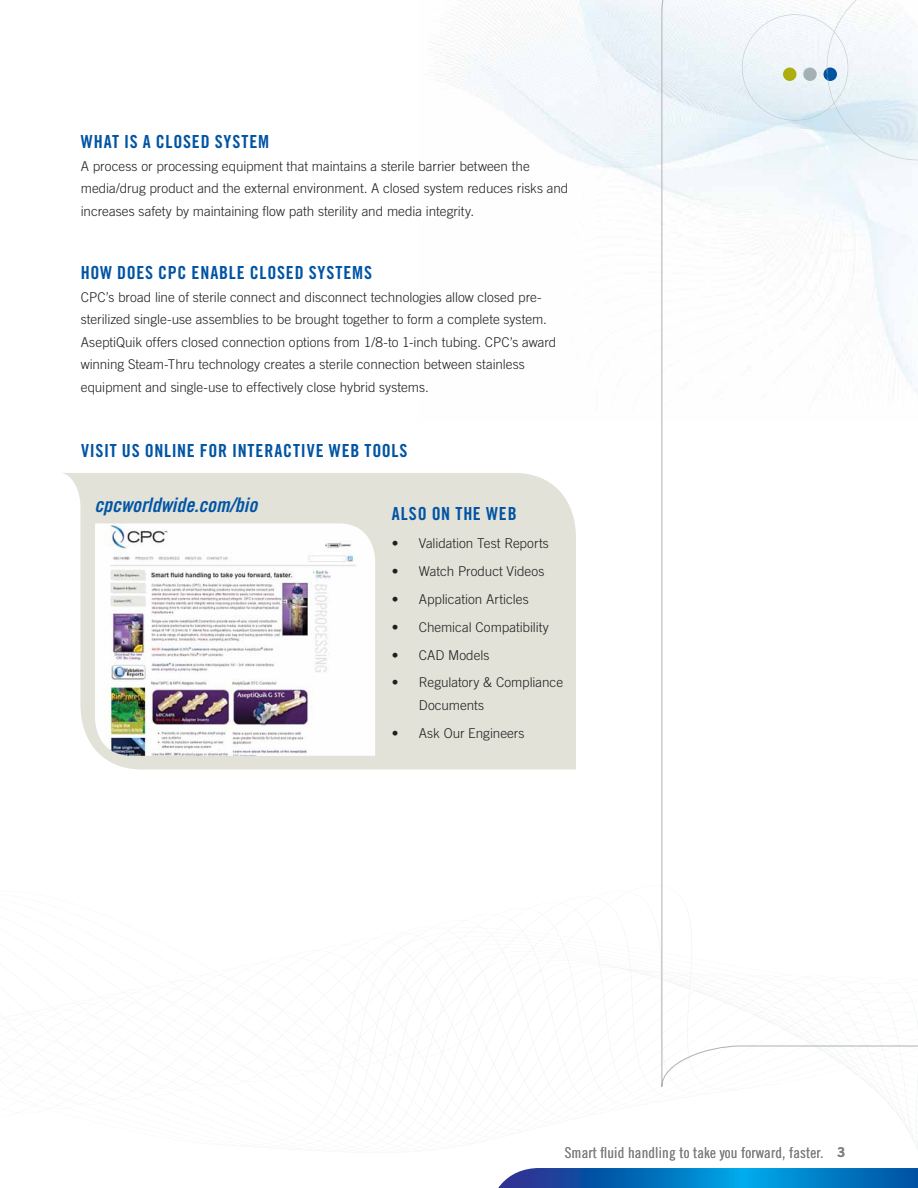
<style>
.page{position:relative;width:918px;height:1188px;background:#fff}
.page>*{position:absolute;margin:0;border:0;box-sizing:border-box;transform-origin:0 0}
.t1{font:20.1px "Trade Gothic LT Pro Bd Cn 20 Obl";letter-spacing:.005em;color:#0055a5}
.t2{font:18px "Trade Gothic LT Pro Bd Cn 20";letter-spacing:.045em;color:#0054a4}
.t3{font:15px "Trade Gothic LT Pro Cn 18";letter-spacing:.01em;color:#7e8082}
.t4{font:300 13.5px/22.5px "Trade Gothic LT Pro";color:#231f20}
.s1{font-family:"Trade Gothic LT Pro Cn 18";font-weight:400}
.s2{font-family:"Trade Gothic LT Pro Bd 2";font-size:13.5px}
</style>
<div class="page">
<svg style="left:661px;top:0;width:257px;height:1087px"></svg>
<svg style="left:498px;top:1168px;width:420px;height:20px;background:#0d74be"></svg>
<svg style="left:63px;top:473px;width:513px;height:297px;background:#e5e4db"></svg>
<img style="left:95px;top:523px;width:280px;height:233px">
<img style="left:783px;top:68px;width:14px;height:13px;border-radius:50%">
<img style="left:803px;top:68px;width:14px;height:13px;border-radius:50%">
<svg style="left:824px;top:68px;width:13px;height:13px"></svg>
<h2 class="t2" style="left:81px;top:132px;width:190px">WHAT IS A CLOSED SYSTEM</h2>
<p class="t4" style="left:81px;top:156px;width:489px">A process or processing equipment that maintains a sterile barrier between the media/drug product and the external environment. A closed system reduces risks and increases safety by maintaining flow path sterility and media integrity.</p>
<h2 class="t2" style="left:81px;top:263px;width:293px">HOW DOES CPC ENABLE CLOSED SYSTEMS</h2>
<p class="t4" style="left:81px;top:287px;width:477px">CPC’s broad line of sterile connect and disconnect technologies allow closed pre&shy;sterilized single-use assemblies to be brought together to form a complete system.<br>AseptiQuik offers closed connection options from 1/8-to 1-inch tubing. CPC’s award winning Steam-Thru technology creates a sterile connection between stainless equipment and single-use to effectively close hybrid systems.</p>
<h2 class="t2" style="left:81px;top:440px;width:328px">VISIT US ONLINE FOR INTERACTIVE WEB TOOLS</h2>
<h1 class="t1" style="left:94px;top:498px;width:164px">cpcworldwide.com/bio</h1>
<h2 class="t2" style="left:392px;top:503px;width:126px">ALSO ON THE WEB</h2>
<p class="t4" style="left:392px;top:533px;width:159px"><span class="s1">•</span> Validation Test Reports</p>
<p class="t4" style="left:392px;top:561px;width:154px"><span class="s1">•</span> Watch Product Videos</p>
<p class="t4" style="left:392px;top:589px;width:138px"><span class="s1">•</span> Application Articles</p>
<p class="t4" style="left:392px;top:617px;width:159px"><span class="s1">•</span> Chemical Compatibility</p>
<p class="t4" style="left:392px;top:645px;width:99px"><span class="s1">•</span> CAD Models</p>
<p class="t4" style="left:419px;top:673px;width:146px;text-indent:-27px"><span class="s1">•</span> Regulatory &amp; Compliance<br>Documents</p>
<p class="t4" style="left:392px;top:723px;width:134px"><span class="s1">•</span> Ask Our Engineers</p>
<p class="t3" style="left:565px;top:1148px;width:282px">Smart fluid handling to take you forward, faster. <span class="s2">3</span></p>
</div>
